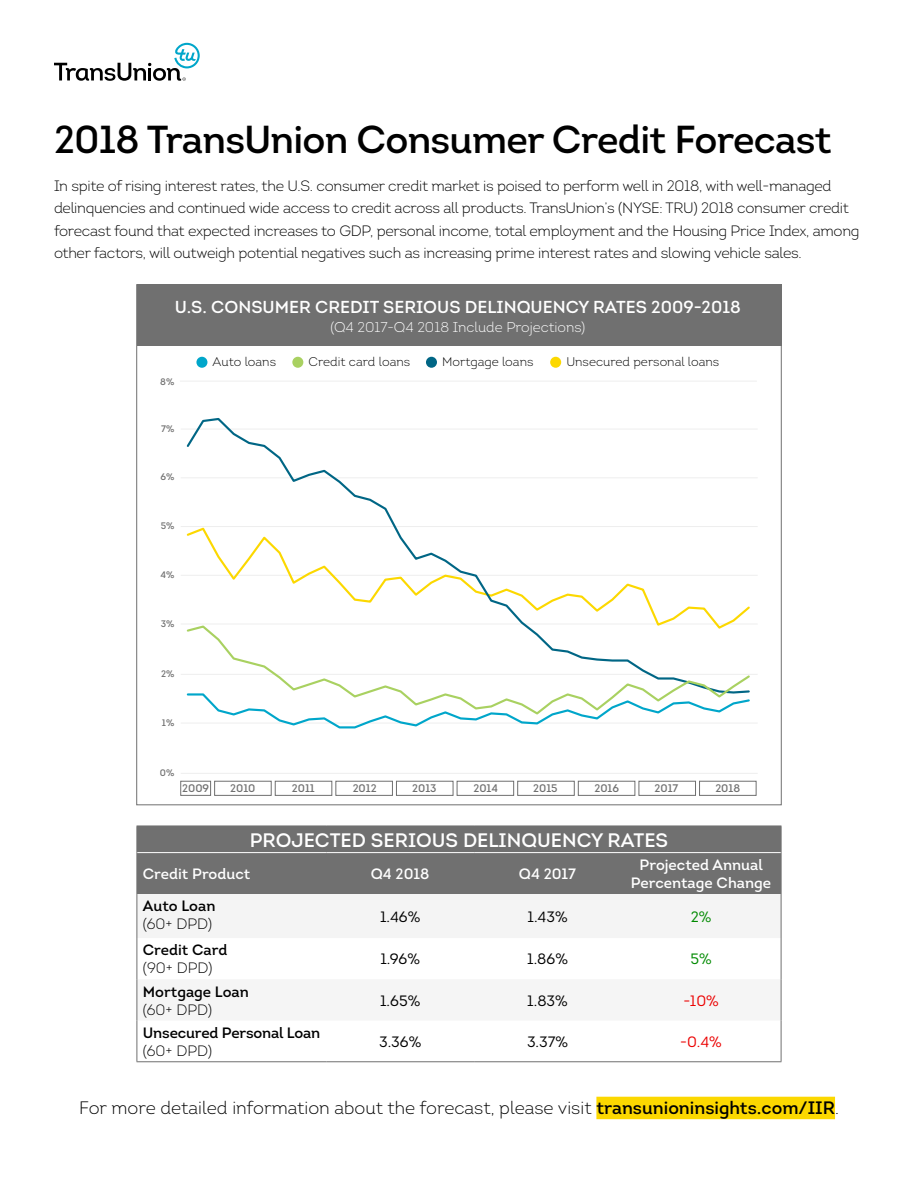
<style>
.page{position:relative;width:918px;height:1188px;background:#fff}
.page>*{position:absolute;margin:0;border:0;box-sizing:border-box;transform-origin:0 0}
.t1{font:600 39px "Intro";letter-spacing:-.02em;color:#000}
.t2{font:19.5px "Intro Semi Bold Caps";color:#fff}
.t3{font:300 18px "Intro";color:#000}
.t4{font:17.25px "Intro Semi Bold Caps";color:#fff}
.t5{font:300 15px/22.5px "Intro";letter-spacing:-.02em;color:#000}
.t6{font:600 15px/18px "Intro";color:#fff;text-align:center}
.t7{font:600 15px "Intro";letter-spacing:-.01em;color:#000}
.t8{font:15px "Intro";color:#000}
.t9{font:15px "Intro";color:#eb0000}
.t10{font:15px "Intro";color:#008a00}
.t11{font:300 14.1px "Intro";color:#fff}
.t12{font:300 12.6px "Intro";color:#000}
.t13{font:600 10.95px "Intro";color:#707070}
.t14{font:600 9.45px "Intro";color:#707070}
.s1{font-weight:600}
</style>
<div class="page">
<div style="left:137px;top:285px;width:644px;height:61px;background:#707070"></div>
<hr style="left:180px;top:381px;width:577px;height:1px;background:#eee">
<hr style="left:181px;top:429px;width:577px;height:1px;background:#eee">
<hr style="left:181px;top:478px;width:577px;height:1px;background:#eee">
<hr style="left:181px;top:526px;width:577px;height:1px;background:#eee">
<hr style="left:181px;top:575px;width:577px;height:1px;background:#eee">
<hr style="left:181px;top:624px;width:577px;height:1px;background:#eee">
<hr style="left:181px;top:674px;width:577px;height:1px;background:#eee">
<hr style="left:181px;top:723px;width:577px;height:1px;background:#eee">
<hr style="left:181px;top:773px;width:577px;height:1px;background:#eee">
<svg style="left:185px;top:418px;width:566px;height:206px"></svg>
<svg style="left:186px;top:624px;width:564px;height:68px"></svg>
<svg style="left:186px;top:692px;width:564px;height:37px"></svg>
<div style="left:196px;top:357px;width:11px;height:11px;background:#00a6ca;border-radius:50%"></div>
<div style="left:292px;top:357px;width:11px;height:11px;background:#a9d161;border-radius:50%"></div>
<div style="left:426px;top:357px;width:11px;height:11px;background:#006685;border-radius:50%"></div>
<div style="left:550px;top:357px;width:11px;height:11px;background:#fcd800;border-radius:50%"></div>
<div style="left:699px;top:781px;width:57px;height:15px;border:1px solid #707070"></div>
<div style="left:639px;top:781px;width:57px;height:15px;border:1px solid #707070"></div>
<div style="left:578px;top:781px;width:57px;height:15px;border:1px solid #707070"></div>
<div style="left:517px;top:781px;width:57px;height:15px;border:1px solid #707070"></div>
<div style="left:457px;top:781px;width:57px;height:15px;border:1px solid #707070"></div>
<div style="left:396px;top:781px;width:57px;height:15px;border:1px solid #707070"></div>
<div style="left:336px;top:781px;width:57px;height:15px;border:1px solid #707070"></div>
<div style="left:275px;top:781px;width:57px;height:15px;border:1px solid #707070"></div>
<div style="left:214px;top:781px;width:57px;height:15px;border:1px solid #707070"></div>
<div style="left:181px;top:781px;width:30px;height:15px;border:1px solid #707070"></div>
<svg style="left:54px;top:43px;width:146px;height:38px"></svg>
<div style="left:138px;top:827px;width:643px;height:67px;background:#707070"></div>
<div style="left:138px;top:894px;width:643px;height:44px;background:#f4f4f4"></div>
<hr style="left:137px;top:826px;width:189px;height:1px;background:#707070">
<svg style="left:137px;top:827px;width:1px;height:25px"></svg>
<hr style="left:326px;top:826px;width:148px;height:1px;background:#707070">
<hr style="left:474px;top:826px;width:147px;height:1px;background:#707070">
<hr style="left:621px;top:826px;width:160px;height:1px;background:#707070">
<svg style="left:781px;top:826px;width:1px;height:27px"></svg>
<hr style="left:137px;top:853px;width:1px;height:41px;background:#707070">
<hr style="left:781px;top:853px;width:1px;height:41px;background:#707070">
<hr style="left:137px;top:894px;width:1px;height:44px;background:#707070">
<hr style="left:781px;top:894px;width:1px;height:44px;background:#707070">
<hr style="left:137px;top:938px;width:1px;height:41px;background:#707070">
<hr style="left:781px;top:938px;width:1px;height:41px;background:#707070">
<hr style="left:137px;top:979px;width:1px;height:42px;background:#707070">
<hr style="left:781px;top:979px;width:1px;height:42px;background:#707070">
<hr style="left:137px;top:1021px;width:1px;height:40px;background:#707070">
<hr style="left:781px;top:1021px;width:1px;height:40px;background:#707070">
<hr style="left:137px;top:1061px;width:189px;height:1px;background:#707070">
<hr style="left:326px;top:1061px;width:148px;height:1px;background:#707070">
<hr style="left:474px;top:1061px;width:147px;height:1px;background:#707070">
<hr style="left:621px;top:1061px;width:160px;height:1px;background:#707070">
<hr style="left:137px;top:852px;width:189px;height:1px;background:#fff">
<hr style="left:326px;top:852px;width:148px;height:1px;background:#fff">
<hr style="left:474px;top:852px;width:147px;height:1px;background:#fff">
<hr style="left:621px;top:852px;width:160px;height:1px;background:#fff">
<div style="left:596px;top:1097px;width:239px;height:22px;background:#fcd800"></div>
<h1 class="t1" style="left:54px;top:115px;width:779px">2018 TransUnion Consumer Credit Forecast</h1>
<p class="t5" style="left:54px;top:174px;width:807px">In spite of rising interest rates, the U.S. consumer credit market is poised to perform well in 2018, with well-managed delinquencies and continued wide access to credit across all products. TransUnion’s (NYSE: TRU) 2018 consumer credit forecast found that expected increases to GDP, personal income, total employment and the Housing Price Index, among other factors, will outweigh potential negatives such as increasing prime interest rates and slowing vehicle sales.</p>
<p class="t4" style="left:175px;top:296px;width:568px">U.S. CONSUMER CREDIT SERIOUS DELINQUENCY RATES 2009-2018</p>
<p class="t11" style="left:330px;top:318px;width:256px">(Q4 2017-Q4 2018 Include Projections)</p>
<p class="t12" style="left:213px;top:354px;width:65px">Auto loans</p>
<p class="t12" style="left:309px;top:354px;width:103px">Credit card loans</p>
<p class="t12" style="left:442px;top:354px;width:93px">Mortgage loans</p>
<p class="t12" style="left:566px;top:354px;width:154px">Unsecured personal loans</p>
<p class="t14" style="left:160px;top:375px;width:16px">8%</p>
<p class="t14" style="left:161px;top:422px;width:15px">7%</p>
<p class="t14" style="left:161px;top:471px;width:15px">6%</p>
<p class="t14" style="left:161px;top:520px;width:15px">5%</p>
<p class="t14" style="left:161px;top:569px;width:15px">4%</p>
<p class="t14" style="left:161px;top:617px;width:15px">3%</p>
<p class="t14" style="left:161px;top:668px;width:15px">2%</p>
<p class="t14" style="left:162px;top:716px;width:14px">1%</p>
<p class="t14" style="left:160px;top:767px;width:16px">0%</p>
<p class="t13" style="left:182px;top:781px;width:28px">2009</p>
<p class="t13" style="left:230px;top:781px;width:27px">2010</p>
<p class="t13" style="left:292px;top:781px;width:24px">2011</p>
<p class="t13" style="left:353px;top:781px;width:25px">2012</p>
<p class="t13" style="left:412px;top:781px;width:26px">2013</p>
<p class="t13" style="left:473px;top:781px;width:26px">2014</p>
<p class="t13" style="left:533px;top:781px;width:26px">2015</p>
<p class="t13" style="left:594px;top:781px;width:26px">2016</p>
<p class="t13" style="left:655px;top:781px;width:25px">2017</p>
<p class="t13" style="left:715px;top:781px;width:26px">2018</p>
<h2 class="t2" style="left:250px;top:828px;width:420px">PROJECTED SERIOUS DELINQUENCY RATES</h2>
<p class="t6" style="left:143px;top:865px;width:109px">Credit Product</p>
<p class="t6" style="left:371px;top:865px;width:60px">Q4 2018</p>
<p class="t6" style="left:519px;top:865px;width:59px">Q4 2017</p>
<p class="t6" style="left:631px;top:856px;width:142px">Projected Annual<br>Percentage Change</p>
<p class="t7" style="left:143px;top:897px;width:74px">Auto Loan</p>
<p class="t5" style="left:143px;top:913px;width:71px">(60+ DPD)</p>
<p class="t8" style="left:380px;top:907px;width:42px">1.46%</p>
<p class="t8" style="left:528px;top:907px;width:42px">1.43%</p>
<p class="t10" style="left:691px;top:907px;width:22px">2%</p>
<p class="t7" style="left:143px;top:941px;width:86px">Credit Card</p>
<p class="t5" style="left:143px;top:957px;width:71px">(90+ DPD)</p>
<p class="t7" style="left:143px;top:982px;width:107px">Mortgage Loan</p>
<p class="t5" style="left:143px;top:998px;width:71px">(60+ DPD)</p>
<p class="t7" style="left:143px;top:1023px;width:179px">Unsecured Personal Loan</p>
<p class="t5" style="left:143px;top:1039px;width:71px">(60+ DPD)</p>
<p class="t8" style="left:380px;top:950px;width:41px">1.96%</p>
<p class="t8" style="left:527px;top:950px;width:42px">1.86%</p>
<p class="t10" style="left:690px;top:950px;width:23px">5%</p>
<p class="t8" style="left:380px;top:991px;width:42px">1.65%</p>
<p class="t8" style="left:527px;top:991px;width:42px">1.83%</p>
<p class="t9" style="left:683px;top:991px;width:37px">-10%</p>
<p class="t8" style="left:379px;top:1032px;width:44px">3.36%</p>
<p class="t8" style="left:527px;top:1032px;width:43px">3.37%</p>
<p class="t9" style="left:680px;top:1032px;width:43px">-0.4%</p>
<p class="t3" style="left:79px;top:1097px;width:761px">For more detailed information about the forecast, please visit <span class="s1">transunioninsights.com/IIR</span>.</p>
</div>
